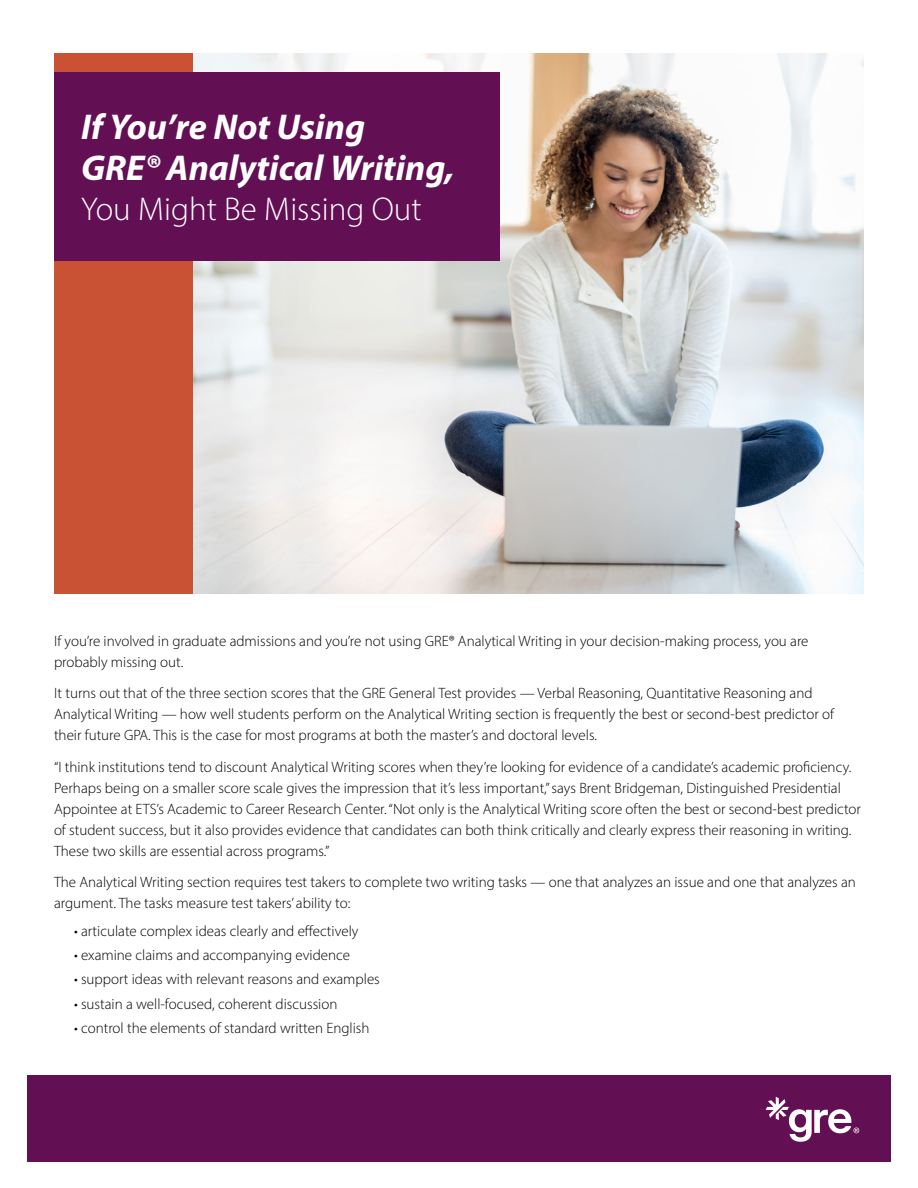
<style>
.page{position:relative;width:918px;height:1188px;background:#fff}
.page>*{position:absolute;margin:0;border:0;box-sizing:border-box;transform-origin:0 0}
.t1{font:italic 700 36px/40.5px "Myriad Pro";color:#fff}
.t2{font:300 33px "Myriad Pro";color:#fff}
.t3{font:300 15px/21px "Myriad Pro";color:#000}
</style>
<div class="page">
<div style="left:27px;top:1076px;width:864px;height:86px;background:#630f54"></div>
<img style="left:193px;top:53px;width:671px;height:540px">
<div style="left:54px;top:53px;width:139px;height:540px;background:#c95234"></div>
<div style="left:54px;top:72px;width:446px;height:188px;background:#630f54"></div>
<img style="left:765px;top:1097px;width:95px;height:45px">
<h1 class="t1" style="left:81px;top:106px;width:375px">If You’re Not Using<br>GRE® Analytical Writing,</h1>
<h1 class="t2" style="left:81px;top:189px;width:342px">You Might Be Missing Out</h1>
<p class="t3" style="left:54px;top:630px;width:756px">If you’re involved in graduate admissions and you’re not using GRE® Analytical Writing in your decision-making process, you are probably missing out.</p>
<p class="t3" style="left:54px;top:683px;width:782px">It turns out that of the three section scores that the GRE General Test provides — Verbal Reasoning, Quantitative Reasoning and<br>Analytical Writing — how well students perform on the Analytical Writing section is frequently the best or second-best predictor of their future GPA. This is the case for most programs at both the master’s and doctoral levels.</p>
<p class="t3" style="left:54px;top:756px;width:808px">“I think institutions tend to discount Analytical Writing scores when they’re looking for evidence of a candidate’s academic proficiency.<br>Perhaps being on a smaller score scale gives the impression that it’s less important,” says Brent Bridgeman, Distinguished Presidential Appointee at ETS’s Academic to Career Research Center. “Not only is the Analytical Writing score often the best or second-best predictor of student success, but it also provides evidence that candidates can both think critically and clearly express their reasoning in writing.<br>These two skills are essential across programs.”</p>
<p class="t3" style="left:54px;top:872px;width:803px">The Analytical Writing section requires test takers to complete two writing tasks — one that analyzes an issue and one that analyzes an argument. The tasks measure test takers’ ability to:</p>
<p class="t3" style="left:74px;top:920px;width:286px">• articulate complex ideas clearly and effectively</p>
<p class="t3" style="left:74px;top:945px;width:277px">• examine claims and accompanying evidence</p>
<p class="t3" style="left:74px;top:969px;width:307px">• support ideas with relevant reasons and examples</p>
<p class="t3" style="left:74px;top:993px;width:265px">• sustain a well-focused, coherent discussion</p>
<p class="t3" style="left:74px;top:1017px;width:297px">• control the elements of standard written English</p>
</div>
